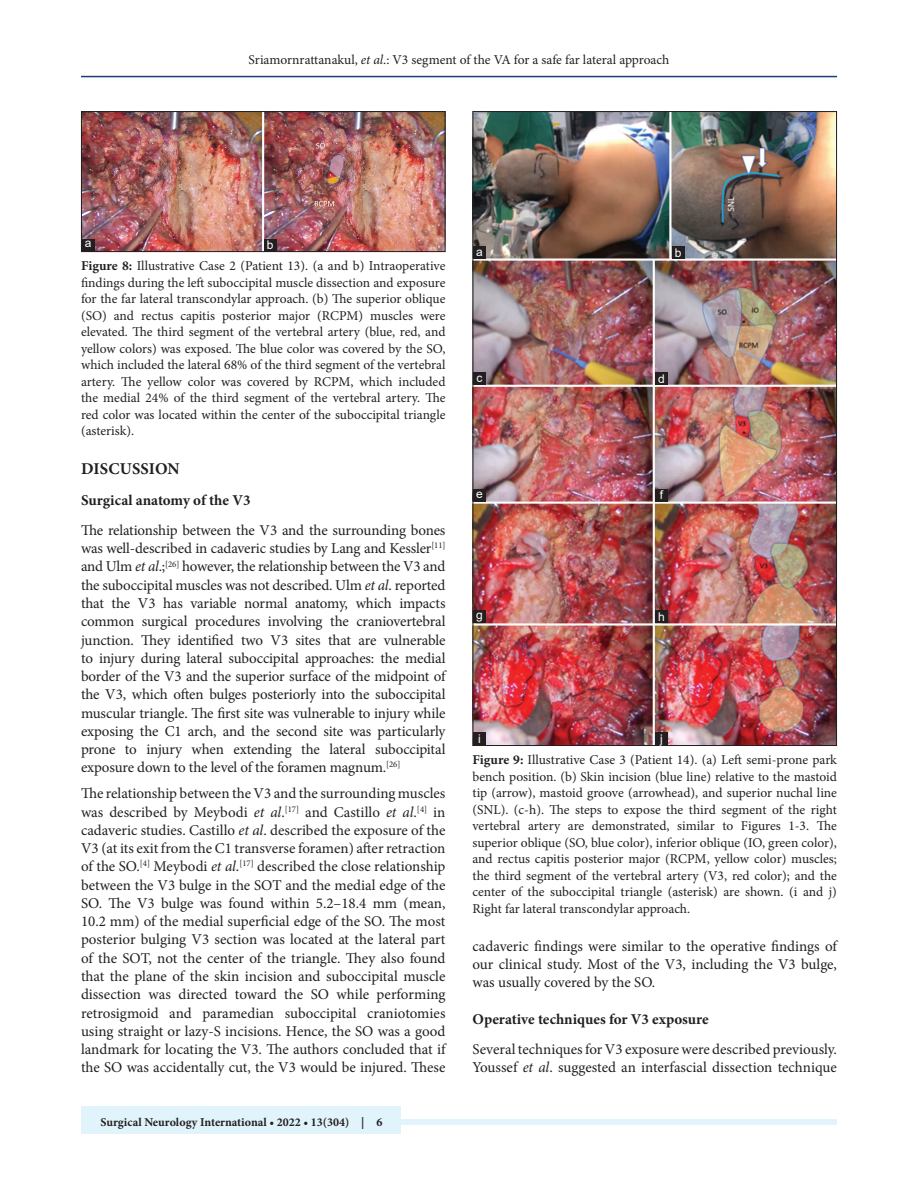
<style>
.page{position:relative;width:918px;height:1188px;background:#fff}
.page>*{position:absolute;margin:0;border:0;box-sizing:border-box;transform-origin:0 0}
.t1{font:700 16.5px "Minion Pro";letter-spacing:.01em;color:#231f20}
.TX{font:15px/18.3px "Minion Pro";color:#231f20;text-align:justify}
.H2_No_Above_Space{font:700 15px "Minion Pro";color:#231f20}
.FGC{font:13.5px/16.5px "Minion Pro";letter-spacing:-.005em;color:#231f20;text-align:justify}
.t2{font:700 12px "Minion Pro";color:#231f20}
.LABEL{font:12px "Arial";color:#fff}
.s1{font-style:italic}
.s2{font-weight:700}
</style>
<div class="page">
<hr style="left:81px;top:76px;width:756px;height:1px;background:#164077">
<div style="left:81px;top:1119px;width:756px;height:6px;background:#e1f4fc"></div>
<div style="left:81px;top:1106px;width:319px;height:28px;background:#e1f4fc"></div>
<img style="left:475px;top:113px;width:360px;height:631px">
<div style="left:655px;top:372px;width:13px;height:13px;background:#231f20"></div>
<div style="left:655px;top:610px;width:13px;height:13px;background:#231f20"></div>
<div style="left:473px;top:372px;width:13px;height:13px;background:#231f20"></div>
<div style="left:473px;top:610px;width:13px;height:13px;background:#231f20"></div>
<div style="left:672px;top:246px;width:12px;height:13px;background:#231f20"></div>
<div style="left:655px;top:489px;width:13px;height:12px;background:#231f20"></div>
<div style="left:473px;top:246px;width:13px;height:13px;background:#231f20"></div>
<div style="left:473px;top:489px;width:13px;height:12px;background:#231f20"></div>
<div style="left:473px;top:733px;width:13px;height:12px;background:#231f20"></div>
<div style="left:655px;top:733px;width:13px;height:12px;background:#231f20"></div>
<img style="left:83px;top:113px;width:360px;height:137px">
<div style="left:81px;top:111px;width:364px;height:141px;border:1px solid #231f20"></div>
<div style="left:264px;top:239px;width:13px;height:12px;background:#231f20"></div>
<div style="left:82px;top:239px;width:12px;height:13px;background:#231f20"></div>
<p class="FGC" style="left:249px;top:51px;width:422px">Sriamornrattanakul, <span class="s1">et al</span>.: V3 segment of the VA for a safe far lateral approach</p>
<p class="LABEL" style="left:85px;top:235px;width:8px">a</p>
<p class="LABEL" style="left:267px;top:237px;width:8px">b</p>
<p class="FGC" style="left:81px;top:258px;width:366px"><span class="s2">Figure 8:</span> Illustrative Case 2 (Patient 13). (a and b) Intraoperative findings during the left suboccipital muscle dissection and exposure for the far lateral transcondylar approach. (b) The superior oblique (SO) and rectus capitis posterior major (RCPM) muscles were elevated. The third segment of the vertebral artery (blue, red, and yellow colors) was exposed. The blue color was covered by the SO, which included the lateral 68% of the third segment of the vertebral artery. The yellow color was covered by RCPM, which included the medial 24% of the third segment of the vertebral artery. The red color was located within the center of the suboccipital triangle (asterisk).</p>
<h1 class="t1" style="left:81px;top:458px;width:100px">DISCUSSION</h1>
<p class="H2_No_Above_Space" style="left:81px;top:489px;width:171px">Surgical anatomy of the V3</p>
<p class="TX" style="left:81px;top:521px;width:366px">The relationship between the V3 and the surrounding bones was well-described in cadaveric studies by Lang and Kessler<sup>[11] </sup>and Ulm <span class="s1">et al</span>.;<sup>[26]</sup> however, the relationship between the V3 and the suboccipital muscles was not described. Ulm <span class="s1">et al</span>. reported that the V3 has variable normal anatomy, which impacts common surgical procedures involving the craniovertebral junction. They identified two V3 sites that are vulnerable to injury during lateral suboccipital approaches: the medial border of the V3 and the superior surface of the midpoint of the V3, which often bulges posteriorly into the suboccipital muscular triangle. The first site was vulnerable to injury while exposing the C1 arch, and the second site was particularly prone to injury when extending the lateral suboccipital exposure down to the level of the foramen magnum.<sup>[26]</sup></p>
<p class="TX" style="left:81px;top:784px;width:366px">The relationship between the V3 and the surrounding muscles was described by Meybodi <span class="s1">et al</span>.<sup>[17]</sup> and Castillo <span class="s1">et al</span>.<sup>[4]</sup> in cadaveric studies. Castillo <span class="s1">et al</span>. described the exposure of the V3 (at its exit from the C1 transverse foramen) after retraction of the SO.<sup>[4]</sup> Meybodi <span class="s1">et al</span>.<sup>[17]</sup> described the close relationship between the V3 bulge in the SOT and the medial edge of the SO. The V3 bulge was found within 5.2–18.4 mm (mean, 10.2 mm) of the medial superficial edge of the SO. The most posterior bulging V3 section was located at the lateral part of the SOT, not the center of the triangle. They also found that the plane of the skin incision and suboccipital muscle dissection was directed toward the SO while performing retrosigmoid and paramedian suboccipital craniotomies using straight or lazy-S incisions. Hence, the SO was a good landmark for locating the V3. The authors concluded that if the SO was accidentally cut, the V3 would be injured. These</p>
<p class="t2" style="left:100px;top:1113px;width:284px">Surgical Neurology International • 2022 • 13(304) | 6</p>
<p class="LABEL" style="left:476px;top:243px;width:8px">a</p>
<p class="LABEL" style="left:675px;top:244px;width:8px">b</p>
<p class="LABEL" style="left:476px;top:369px;width:7px">c</p>
<p class="LABEL" style="left:658px;top:370px;width:8px">d</p>
<p class="LABEL" style="left:476px;top:486px;width:8px">e</p>
<p class="LABEL" style="left:660px;top:487px;width:5px">f</p>
<p class="LABEL" style="left:476px;top:606px;width:8px">g</p>
<p class="LABEL" style="left:658px;top:609px;width:8px">h</p>
<p class="LABEL" style="left:478px;top:731px;width:4px">i</p>
<p class="LABEL" style="left:660px;top:731px;width:4px">j</p>
<p class="FGC" style="left:472px;top:752px;width:366px"><span class="s2">Figure 9:</span> Illustrative Case 3 (Patient 14). (a) Left semi-prone park bench position. (b) Skin incision (blue line) relative to the mastoid tip (arrow), mastoid groove (arrowhead), and superior nuchal line (SNL). (c-h). The steps to expose the third segment of the right vertebral artery are demonstrated, similar to Figures 1-3. The superior oblique (SO, blue color), inferior oblique (IO, green color), and rectus capitis posterior major (RCPM, yellow color) muscles; the third segment of the vertebral artery (V3, red color); and the center of the suboccipital triangle (asterisk) are shown. (i and j)<br>Right far lateral transcondylar approach.</p>
<p class="TX" style="left:472px;top:937px;width:366px">cadaveric findings were similar to the operative findings of our clinical study. Most of the V3, including the V3 bulge, was usually covered by the SO.</p>
<h2 class="H2_No_Above_Space" style="left:472px;top:1009px;width:238px">Operative techniques for V3 exposure</h2>
<p class="TX" style="left:472px;top:1041px;width:366px">Several techniques for V3 exposure were described previously.<br>Youssef <span class="s1">et al</span>. suggested an interfascial dissection technique</p>
</div>
